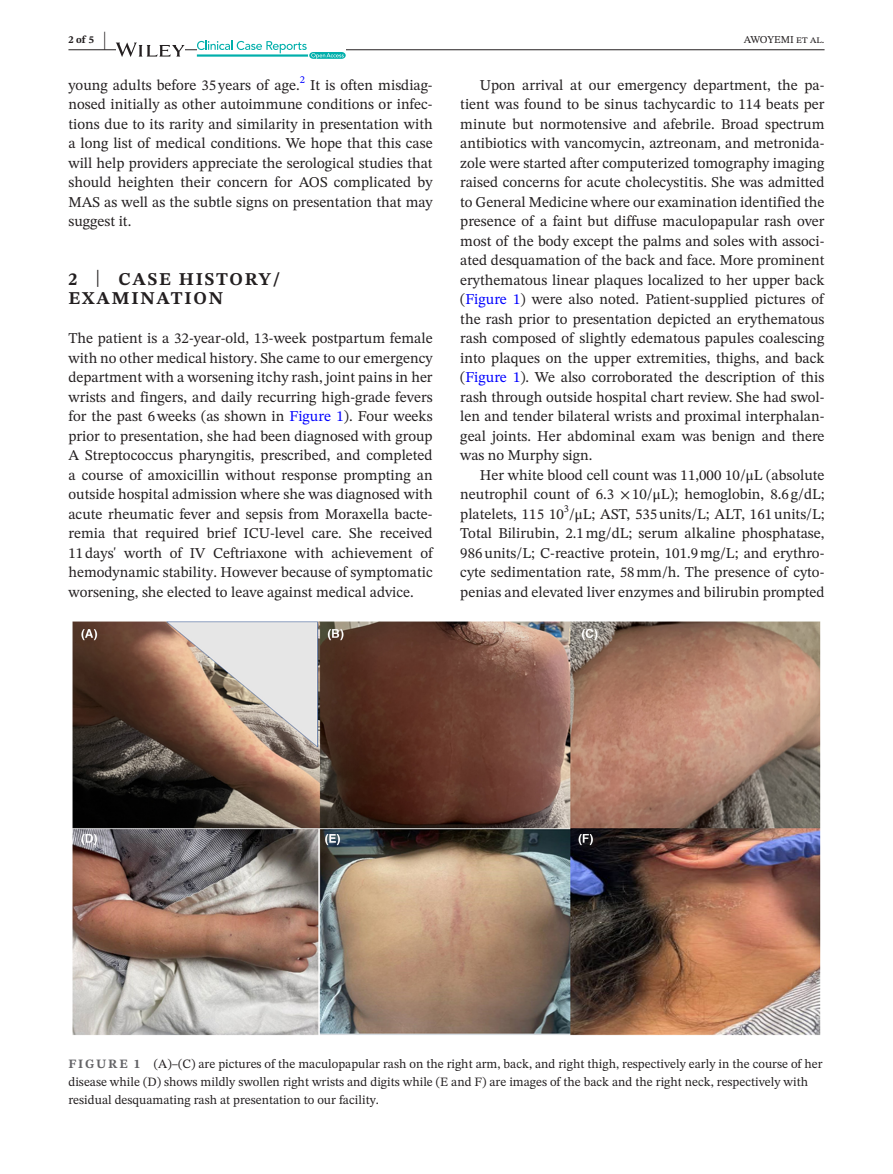
<style>
.page{position:relative;width:893px;height:1174px;background:#fff}
.page>*{position:absolute;margin:0;border:0;box-sizing:border-box;transform-origin:0 0}
.t1{font:700 18px/19.5px "STIX Two Text";letter-spacing:.1em;color:#231f20}
.t2{font:15px/19.5px "STIX Two Text";color:#231f20;text-align:justify}
.t3{font:12.75px/18px "STIX Two Text";color:#231f20}
.t4{font:10.5px "STIX Two Text";color:#231f20}
.t5{font:700 10.5px "STIX Two Text";color:#231f20}
.t6{font:10.5px "STIX Two Text";color:#00f}
.s1{font-size:21px}
.s2{color:#00f}
.s3{font-family:"STIX"}
.s4{font-weight:400;font-size:23.7px}
.s5{font-weight:700;color:#636366}
</style>
<div class="page">
<hr style="left:68px;top:49px;width:756px;height:1px;background:#231f20">
<svg style="left:116px;top:43px;width:69px;height:14px"></svg>
<svg style="left:197px;top:41px;width:149px;height:18px"></svg>
<img style="left:73px;top:621px;width:747px;height:414px">
<p class="t5" style="left:68px;top:32px;width:39px">2 of 5 <span class="s1">|</span></p>
<p class="t4" style="left:744px;top:32px;width:82px">AWOYEMI et al.</p>
<p class="t2" style="left:68px;top:75px;width:233px">young adults before 35 years of age.</p>
<p class="t6" style="left:300px;top:72px;width:7px">2</p>
<p class="t2" style="left:68px;top:75px;width:366px;text-indent:242px">It is often misdiag&shy;nosed initially as other autoimmune conditions or infec&shy;tions due to its rarity and similarity in presentation with a long list of medical conditions. We hope that this case will help providers appreciate the serological studies that should heighten their concern for AOS complicated by MAS as well as the subtle signs on presentation that may suggest it.</p>
<p class="t2" style="left:460px;top:75px;width:366px;text-indent:19px">Upon arrival at our emergency department, the pa&shy;tient was found to be sinus tachycardic to 114 beats per minute but normotensive and afebrile. Broad spectrum antibiotics with vancomycin, aztreonam, and metronida&shy;zole were started after computerized tomography imaging raised concerns for acute cholecystitis. She was admitted to General Medicine where our examination identified the presence of a faint but diffuse maculopapular rash over most of the body except the palms and soles with associ&shy;ated desquamation of the back and face. More prominent erythematous linear plaques localized to her upper back (<span class="s2">Figure 1</span>) were also noted. Patient-supplied pictures of the rash prior to presentation depicted an erythematous rash composed of slightly edematous papules coalescing into plaques on the upper extremities, thighs, and back (<span class="s2">Figure 1</span>). We also corroborated the description of this rash through outside hospital chart review. She had swol&shy;len and tender bilateral wrists and proximal interphalan&shy;geal joints. Her abdominal exam was benign and there was no Murphy sign.</p>
<p class="t2" style="left:460px;top:465px;width:366px;text-indent:19px">Her white blood cell count was 11,000 10/<span class="s3">μ</span>L (absolute neutrophil count of 6.3 <span class="s3">×</span>10/<span class="s3">μ</span>L); hemoglobin, 8.6 g/dL; platelets, 115 10 /<span class="s3">μ</span>L; AST, 535units/L; ALT, 161units/L;</p>
<p class="t1" style="left:68px;top:269px;width:213px">2 <span class="s4">|</span> CASE HISTORY/<br>EXAMINATION</p>
<p class="t2" style="left:68px;top:328px;width:366px">The patient is a 32-year-old, 13-week postpartum female with no other medical history. She came to our emergency department with a worsening itchy rash, joint pains in her wrists and fingers, and daily recurring high-grade fevers for the past 6weeks (as shown in <span class="s2">Figure 1</span>). Four weeks prior to presentation, she had been diagnosed with group A Streptococcus pharyngitis, prescribed, and completed a course of amoxicillin without response prompting an outside hospital admission where she was diagnosed with acute rheumatic fever and sepsis from Moraxella bacte&shy;remia that required brief ICU-level care. She received 11days' worth of IV Ceftriaxone with achievement of hemodynamic stability. However because of symptomatic worsening, she elected to leave against medical advice.</p>
<p class="t4" style="left:564px;top:501px;width:7px">3</p>
<p class="t2" style="left:460px;top:523px;width:366px">Total Bilirubin, 2.1mg/dL; serum alkaline phosphatase, 986units/L; C-reactive protein, 101.9mg/L; and erythro&shy;cyte sedimentation rate, 58mm/h. The presence of cyto&shy;penias and elevated liver enzymes and bilirubin prompted</p>
<p class="t3" style="left:68px;top:1054px;width:756px"><span class="s5">FIGURE 1</span> (A)–(C) are pictures of the maculopapular rash on the right arm, back, and right thigh, respectively early in the course of her disease while (D) shows mildly swollen right wrists and digits while (E and F) are images of the back and the right neck, respectively with residual desquamating rash at presentation to our facility.</p>
</div>
